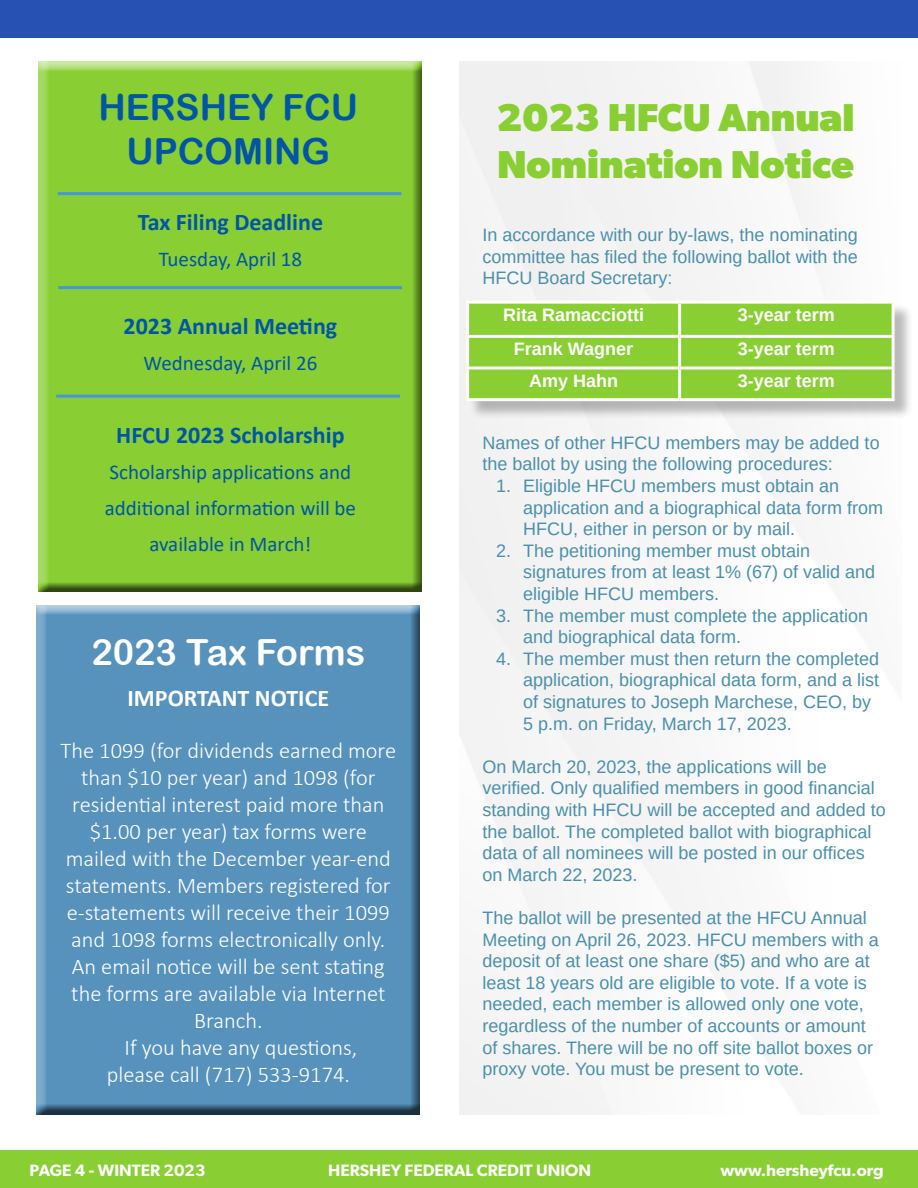
<style>
.page{position:relative;width:918px;height:1188px;background:#fff}
.page>*{position:absolute;margin:0;border:0;box-sizing:border-box;transform-origin:0 0}
.t1{font:700 39px "Gibson";color:#89cf34}
.t2{font:36px "Arial Rounded MT Bold";color:#0055a5}
.t3{font:36px "Arial Rounded MT Bold";color:#fff}
.t4{font:700 24px "Calibri";color:#0055a5}
.t5{font:700 24px "Calibri";color:#fff}
.t6{font:300 22.5px/27px "Calibri";color:#fff;text-align:center}
.t7{font:21px "Calibri";color:#0055a5}
.t8{font:18px/21.6px "Arimo";color:#4b8fab}
.t9{font:700 18px "Arimo";color:#fff}
.Paragraph_Style_5{font:600 16.5px "Gibson";color:#fff}
</style>
<div class="page">
<div style="left:0;top:1150px;width:918px;height:38px;background:#89cf34"></div>
<div style="left:0;top:0;width:918px;height:38px;background:#2751b2"></div>
<div style="left:36px;top:605px;width:384px;height:510px;background:#231f20;opacity:.75"></div>
<div style="left:38px;top:61px;width:384px;height:532px;background:#231f20;opacity:.75"></div>
<hr style="left:58px;top:286px;width:344px;height:3px;background:#4696dc">
<hr style="left:56px;top:395px;width:344px;height:3px;background:#4696dc">
<hr style="left:58px;top:192px;width:343px;height:3px;background:#4696dc">
<div style="left:469px;top:303px;width:444px;height:117px;background:#231f20;opacity:.3"></div>
<div style="left:469px;top:304px;width:423px;height:94px;background:#89cf34"></div>
<hr style="left:680px;top:301px;width:215px;height:3px;background:#fff">
<hr style="left:892px;top:304px;width:3px;height:31px;background:#fff">
<hr style="left:680px;top:335px;width:215px;height:3px;background:#fff">
<hr style="left:892px;top:338px;width:3px;height:29px;background:#fff">
<hr style="left:680px;top:367px;width:215px;height:3px;background:#fff">
<hr style="left:892px;top:370px;width:3px;height:28px;background:#fff">
<hr style="left:680px;top:398px;width:215px;height:3px;background:#fff">
<hr style="left:466px;top:301px;width:214px;height:3px;background:#fff">
<hr style="left:678px;top:304px;width:3px;height:31px;background:#fff">
<hr style="left:466px;top:335px;width:214px;height:3px;background:#fff">
<hr style="left:678px;top:338px;width:3px;height:29px;background:#fff">
<hr style="left:466px;top:367px;width:214px;height:3px;background:#fff">
<hr style="left:678px;top:370px;width:3px;height:28px;background:#fff">
<hr style="left:466px;top:398px;width:214px;height:3px;background:#fff">
<p class="t2" style="left:98px;top:86px;width:261px">HERSHEY FCU</p>
<p class="t2" style="left:127px;top:129px;width:205px">UPCOMING</p>
<p class="t4" style="left:138px;top:205px;width:187px">Tax Filing Deadline</p>
<p class="t7" style="left:159px;top:244px;width:145px">Tuesday, April 18</p>
<p class="t4" style="left:124px;top:309px;width:215px">2023 Annual Meeting</p>
<p class="t7" style="left:143px;top:348px;width:175px">Wednesday, April 26</p>
<p class="t4" style="left:116px;top:418px;width:230px">HFCU 2023 Scholarship</p>
<p class="t7" style="left:110px;top:457px;width:243px">Scholarship applications and</p>
<p class="t7" style="left:105px;top:493px;width:253px">additional information will be</p>
<p class="t7" style="left:149px;top:529px;width:164px">available in March!</p>
<p class="t3" style="left:92px;top:631px;width:275px">2023 Tax Forms</p>
<p class="t5" style="left:128px;top:681px;width:203px">IMPORTANT NOTICE</p>
<p class="t6" style="left:61px;top:737px;width:337px">The 1099 (for dividends earned more than $10 per year) and 1098 (for</p>
<p class="t6" style="left:66px;top:791px;width:327px">residential interest paid more than $1.00 per year) tax forms were mailed with the December year-end</p>
<p class="t6" style="left:66px;top:872px;width:326px">statements. Members registered for e-statements will receive their 1099 and 1098 forms electronically only.<br>An email notice will be sent stating the forms are available via Internet<br>Branch.</p>
<p class="t6" style="left:107px;top:1034px;width:252px;text-align:left;text-indent:18px">If you have any questions, please call (717) 533-9174.</p>
<p class="t1" style="left:496px;top:94px;width:360px">2023 HFCU Annual</p>
<p class="t1" style="left:497px;top:141px;width:359px">Nomination Notice</p>
<p class="t8" style="left:483px;top:224px;width:377px;text-align:justify">In accordance with our by-laws, the nominating committee has filed the following ballot with the HFCU Board Secretary:</p>
<p class="t9" style="left:503px;top:303px;width:143px">Rita Ramacciotti</p>
<p class="t9" style="left:738px;top:303px;width:99px">3-year term</p>
<p class="t9" style="left:514px;top:337px;width:121px">Frank Wagner</p>
<p class="t9" style="left:738px;top:337px;width:99px">3-year term</p>
<p class="t9" style="left:529px;top:369px;width:91px">Amy Hahn</p>
<p class="t9" style="left:738px;top:369px;width:99px">3-year term</p>
<p class="t8" style="left:483px;top:432px;width:399px">Names of other HFCU members may be added to the ballot by using the following procedures:</p>
<p class="t8" style="left:523px;top:475px;width:362px;text-indent:-27px">1. Eligible HFCU members must obtain an application and a biographical data form from<br>HFCU, either in person or by mail.</p>
<p class="t8" style="left:523px;top:540px;width:354px;text-indent:-27px">2. The petitioning member must obtain signatures from at least 1% (67) of valid and eligible HFCU members.</p>
<p class="t8" style="left:523px;top:605px;width:347px;text-indent:-27px">3. The member must complete the application and biographical data form.</p>
<p class="t8" style="left:523px;top:648px;width:358px;text-indent:-27px">4. The member must then return the completed application, biographical data form, and a list of signatures to Joseph Marchese, CEO, by 5 p.m. on Friday, March 17, 2023.</p>
<p class="t8" style="left:483px;top:756px;width:405px">On March 20, 2023, the applications will be verified. Only qualified members in good financial standing with HFCU will be accepted and added to the ballot. The completed ballot with biographical data of all nominees will be posted in our offices on March 22, 2023.</p>
<p class="t8" style="left:483px;top:907px;width:398px">The ballot will be presented at the HFCU Annual Meeting on April 26, 2023. HFCU members with a deposit of at least one share ($5) and who are at least 18 years old are eligible to vote. If a vote is needed, each member is allowed only one vote, regardless of the number of accounts or amount of shares. There will be no off site ballot boxes or proxy vote. You must be present to vote.</p>
<p class="Paragraph_Style_5" style="left:30px;top:1160px;width:177px">PAGE 4 - WINTER 2023</p>
<p class="Paragraph_Style_5" style="left:328px;top:1160px;width:264px">HERSHEY FEDERAL CREDIT UNION</p>
<p class="Paragraph_Style_5" style="left:720px;top:1160px;width:165px">www.hersheyfcu.org</p>
</div>
